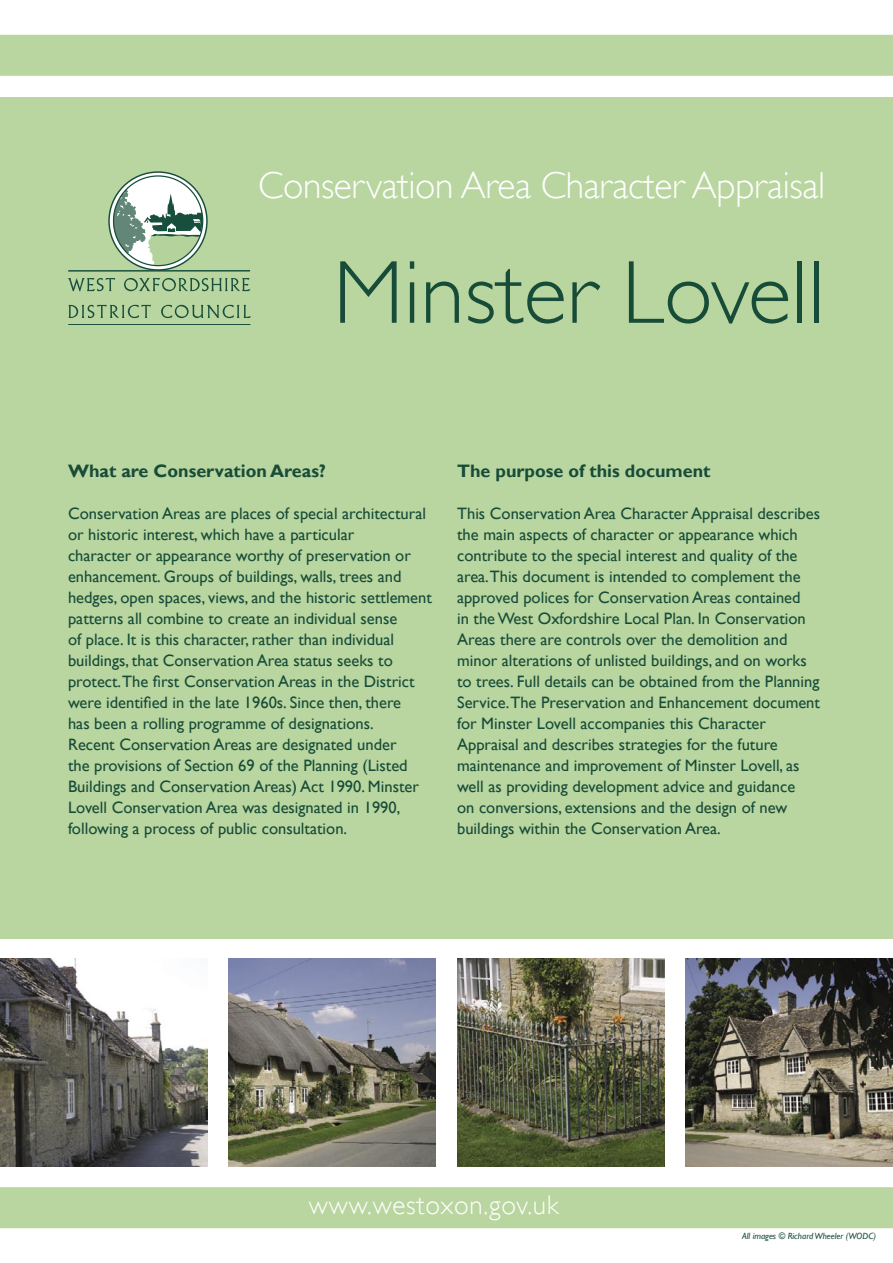
<style>
.page{position:relative;width:893px;height:1263px;background:#fff}
.page>*{position:absolute;margin:0;border:0;box-sizing:border-box;transform-origin:0 0}
.t1{font:300 90px "Gill Sans";color:#174c38}
.t2{font:300 37.5px "Gill Sans";letter-spacing:-.01em;color:#fff}
.t3{font:300 27px "Gill Sans";letter-spacing:.03em;color:#fff}
.t4{font:700 18px "Gill Sans";color:#174c38}
.t5{font:16.5px/21px "Gill Sans";color:#174c38}
.t6{font:italic 9px "Gill Sans";color:#174c38}
</style>
<div class="page">
<div style="left:0;top:34px;width:893px;height:42px;background:#b9d5a0"></div>
<div style="left:0;top:1187px;width:893px;height:42px;background:#b9d5a0"></div>
<div style="left:0;top:97px;width:893px;height:842px;background:#b9d5a0"></div>
<svg style="left:109px;top:172px;width:98px;height:98px"></svg>
<hr style="left:68px;top:270px;width:182px;height:2px;background:#174e3c">
<svg style="left:69px;top:305px;width:82px;height:13px"></svg>
<svg style="left:161px;top:305px;width:90px;height:13px"></svg>
<svg style="left:68px;top:278px;width:47px;height:13px"></svg>
<svg style="left:124px;top:278px;width:126px;height:13px"></svg>
<hr style="left:68px;top:324px;width:182px;height:1px;background:#174e3c">
<svg style="left:113px;top:184px;width:90px;height:82px"></svg>
<img style="left:229px;top:959px;width:207px;height:207px">
<img style="left:458px;top:959px;width:207px;height:207px">
<img style="left:0;top:959px;width:207px;height:207px">
<img style="left:685px;top:959px;width:208px;height:207px">
<p class="t2" style="left:258px;top:163px;width:568px">Conservation Area Character Appraisal</p>
<p class="t1" style="left:333px;top:240px;width:493px">Minster Lovell</p>
<p class="t4" style="left:68px;top:461px;width:259px">What are Conservation Areas?</p>
<p class="t5" style="left:68px;top:503px;width:365px">Conservation Areas are places of special architectural or historic interest, which have a particular<br>character or appearance worthy of preservation or enhancement. Groups of buildings, walls, trees and hedges, open spaces, views, and the historic settlement patterns all combine to create an individual sense<br>of place. It is this character, rather than individual buildings, that Conservation Area status seeks to protect.The first Conservation Areas in the District were identified in the late 1960s. Since then, there<br>has been a rolling programme of designations.<br>Recent Conservation Areas are designated under<br>the provisions of Section 69 of the Planning (Listed Buildings and Conservation Areas) Act 1990. Minster Lovell Conservation Area was designated in 1990, following a process of public consultation.</p>
<p class="t4" style="left:457px;top:461px;width:255px">The purpose of this document</p>
<p class="t5" style="left:457px;top:503px;width:364px">This Conservation Area Character Appraisal describes the main aspects of character or appearance which contribute to the special interest and quality of the area.This document is intended to complement the approved polices for Conservation Areas contained<br>in the West Oxfordshire Local Plan. In Conservation Areas there are controls over the demolition and minor alterations of unlisted buildings, and on works to trees. Full details can be obtained from the Planning Service.The Preservation and Enhancement document for Minster Lovell accompanies this Character Appraisal and describes strategies for the future maintenance and improvement of Minster Lovell, as well as providing development advice and guidance<br>on conversions, extensions and the design of new buildings within the Conservation Area.</p>
<p class="t3" style="left:309px;top:1189px;width:251px">www.westoxon.gov.uk</p>
<p class="t3" style="left:322px;top:1190px;width:251px">www.westoxon.gov.uk</p>
<p class="t6" style="left:742px;top:1231px;width:135px">All images © Richard Wheeler (WODC)</p>
</div>
